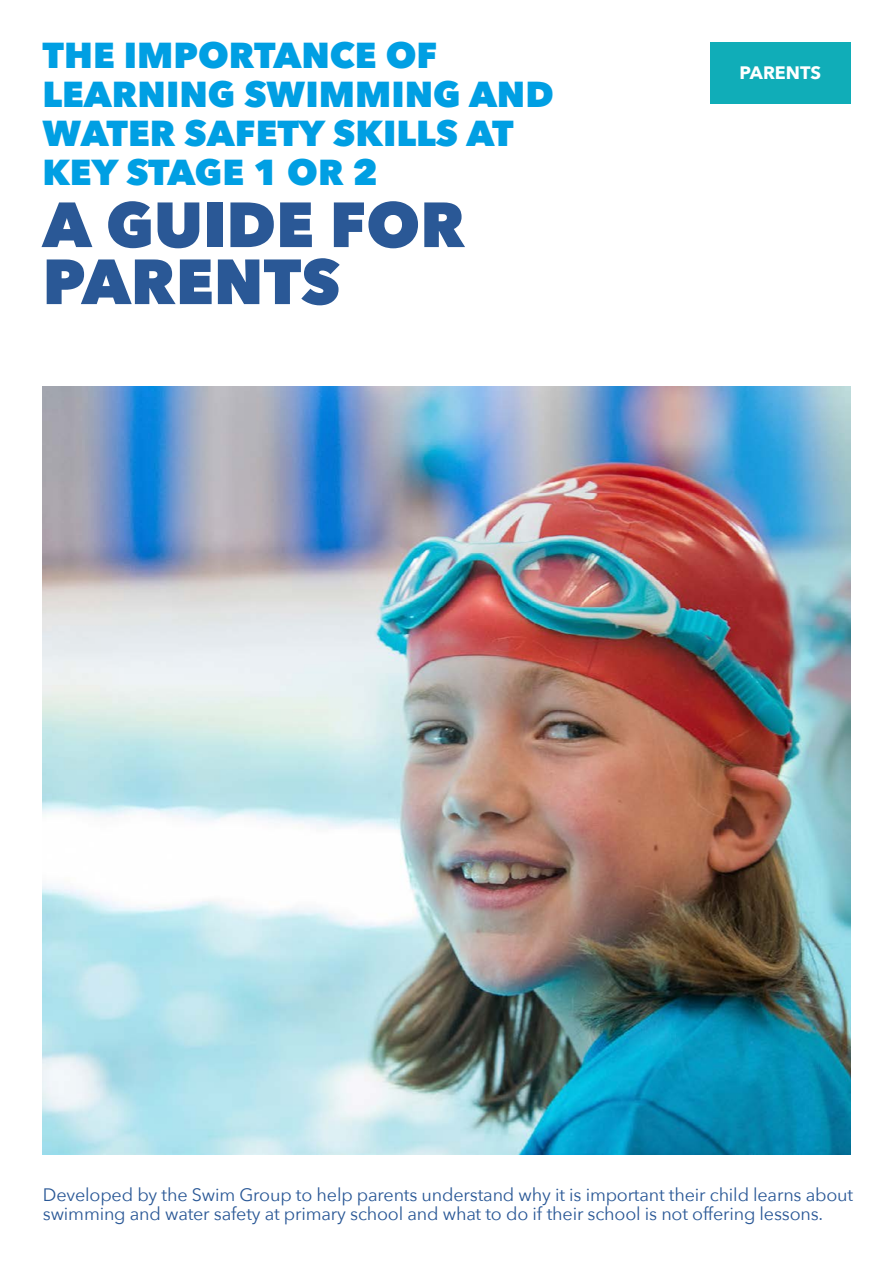
<style>
.page{position:relative;width:893px;height:1263px;background:#fff}
.page>*{position:absolute;margin:0;border:0;box-sizing:border-box;transform-origin:0 0}
.t1{font:800 63px/57px "Avenir Next";color:#2a5896}
.t2{font:800 36px/39px "Avenir Next";color:#009fe3}
.t3{font:18px/19.5px "Avenir Next";letter-spacing:-.01em;color:#2a5896}
.t4{font:700 18px "Avenir Next";color:#fff}
</style>
<div class="page">
<img style="left:43px;top:387px;width:807px;height:767px">
<div style="left:710px;top:43px;width:140px;height:61px;background:#10adb8"></div>
<h2 class="t2" style="left:43px;top:35px;width:513px">THE IMPORTANCE OF<br>LEARNING SWIMMING AND<br>WATER SAFETY SKILLS AT<br>KEY STAGE 1 OR 2</h2>
<h1 class="t1" style="left:43px;top:196px;width:424px">A GUIDE FOR<br>PARENTS</h1>
<p class="t4" style="left:739px;top:57px;width:83px">PARENTS</p>
<p class="t3" style="left:43px;top:1184px;width:812px">Developed by the Swim Group to help parents understand why it is important their child learns about swimming and water safety at primary school and what to do if their school is not offering lessons.</p>
</div>
